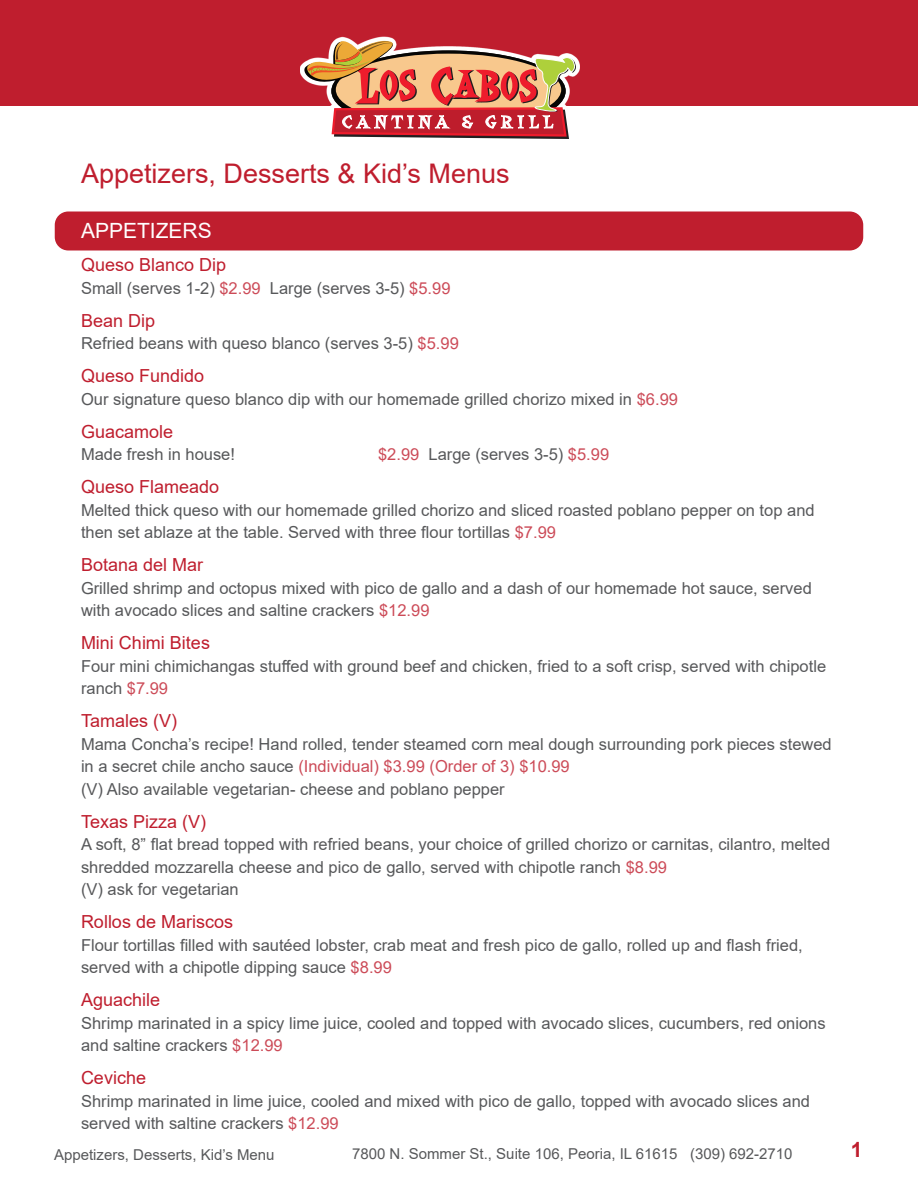
<style>
.page{position:relative;width:918px;height:1188px;background:#fff}
.page>*{position:absolute;margin:0;border:0;box-sizing:border-box;transform-origin:0 0}
.t1{font:27px "Arial";color:#bf1e2e}
.Menu_Section{font:21px "Arial";color:#fff}
.t2{font:700 21px "Arial";color:#bf1e2e}
.Menu_Item{font:18px "Arial";color:#bf1e2e}
.Item_Detail{font:16.5px/22.5px "Arial";color:#57585a}
.t3{font:15px "Arial";color:#57585a}
.s1{color:#cc4b58}
.s2{color:#fff}
</style>
<div class="page">
<div style="left:0;top:1px;width:918px;height:105px;background:#bf1e2e"></div>
<div style="left:300px;top:37px;width:280px;height:106px;background:linear-gradient(to right,#fff,#fff)"></div>
<svg style="left:300px;top:39px;width:279px;height:101px"></svg>
<div style="left:55px;top:212px;width:808px;height:38px;background:#bf1e2e;border-radius:14px"></div>
<p class="t1" style="left:81px;top:155px;width:430px">Appetizers, Desserts &amp; Kid’s Menus</p>
<p class="Menu_Section" style="left:81px;top:217px;width:132px">APPETIZERS</p>
<p class="Menu_Item" style="left:81px;top:253px;width:147px">Queso Blanco Dip</p>
<p class="Item_Detail" style="left:81px;top:277px;width:371px">Small (serves 1-2) <span class="s1">$2.99</span> Large (serves 3-5) <span class="s1">$5.99</span></p>
<p class="Menu_Item" style="left:81px;top:308px;width:76px">Bean Dip</p>
<p class="Item_Detail" style="left:81px;top:332px;width:379px">Refried beans with queso blanco (serves 3-5) <span class="s1">$5.99</span></p>
<p class="Menu_Item" style="left:81px;top:364px;width:125px">Queso Fundido</p>
<p class="Item_Detail" style="left:81px;top:388px;width:599px">Our signature queso blanco dip with our homemade grilled chorizo mixed in <span class="s1">$6.99</span></p>
<p class="Menu_Item" style="left:81px;top:419px;width:94px">Guacamole</p>
<p class="Item_Detail" style="left:81px;top:443px;width:530px">Made fresh in house! <span class="s2">Small (serves 1-2)</span> <span class="s1">$2.99</span> Large (serves 3-5) <span class="s1">$5.99</span></p>
<p class="Menu_Item" style="left:81px;top:475px;width:140px">Queso Flameado</p>
<p class="Item_Detail" style="left:81px;top:499px;width:735px">Melted thick queso with our homemade grilled chorizo and sliced roasted poblano pepper on top and then set ablaze at the table. Served with three flour tortillas <span class="s1">$7.99</span></p>
<p class="Menu_Item" style="left:81px;top:553px;width:124px">Botana del Mar</p>
<p class="Item_Detail" style="left:81px;top:577px;width:732px">Grilled shrimp and octopus mixed with pico de gallo and a dash of our homemade hot sauce, served with avocado slices and saltine crackers <span class="s1">$12.99</span></p>
<p class="Menu_Item" style="left:81px;top:631px;width:131px">Mini Chimi Bites</p>
<p class="Item_Detail" style="left:81px;top:655px;width:747px">Four mini chimichangas stuffed with ground beef and chicken, fried to a soft crisp, served with chipotle ranch <span class="s1">$7.99</span></p>
<p class="Menu_Item" style="left:81px;top:709px;width:98px">Tamales (V)</p>
<p class="Item_Detail" style="left:81px;top:733px;width:752px">Mama Concha’s recipe! Hand rolled, tender steamed corn meal dough surrounding pork pieces stewed in a secret chile ancho sauce <span class="s1">(Individual) $3.99 (Order of 3) $10.99</span></p>
<p class="Item_Detail" style="left:81px;top:778px;width:425px">(V) Also available vegetarian- cheese and poblano pepper</p>
<p class="Menu_Item" style="left:81px;top:809px;width:127px">Texas Pizza (V)</p>
<p class="Item_Detail" style="left:81px;top:833px;width:751px">A soft, 8” flat bread topped with refried beans, your choice of grilled chorizo or carnitas, cilantro, melted shredded mozzarella cheese and pico de gallo, served with chipotle ranch <span class="s1">$8.99</span></p>
<p class="Item_Detail" style="left:81px;top:878px;width:159px">(V) ask for vegetarian</p>
<p class="Menu_Item" style="left:81px;top:910px;width:154px">Rollos de Mariscos</p>
<p class="Item_Detail" style="left:81px;top:934px;width:723px">Flour tortillas filled with sautéed lobster, crab meat and fresh pico de gallo, rolled up and flash fried, served with a chipotle dipping sauce <span class="s1">$8.99</span></p>
<p class="Menu_Item" style="left:81px;top:988px;width:81px">Aguachile</p>
<p class="Item_Detail" style="left:81px;top:1012px;width:746px">Shrimp marinated in a spicy lime juice, cooled and topped with avocado slices, cucumbers, red onions and saltine crackers <span class="s1">$12.99</span></p>
<p class="Menu_Item" style="left:81px;top:1066px;width:67px">Ceviche</p>
<p class="Item_Detail" style="left:81px;top:1090px;width:731px">Shrimp marinated in lime juice, cooled and mixed with pico de gallo, topped with avocado slices and served with saltine crackers <span class="s1">$12.99</span></p>
<p class="t3" style="left:54px;top:1144px;width:222px">Appetizers, Desserts, Kid’s Menu</p>
<p class="t3" style="left:352px;top:1143px;width:442px">7800 N. Sommer St., Suite 106, Peoria, IL 61615 (309) 692-2710</p>
<p class="t2" style="left:851px;top:1134px;width:13px">1</p>
</div>
